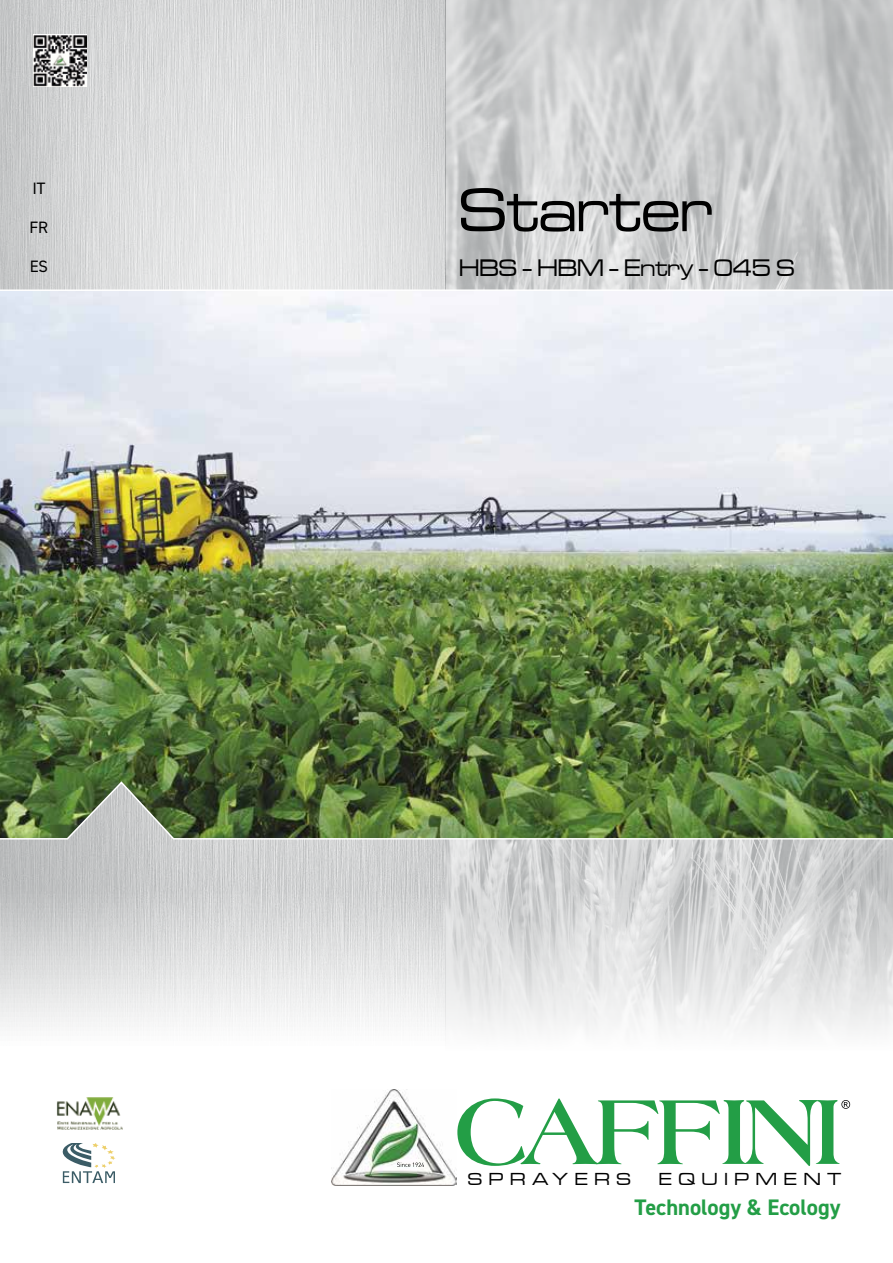
<style>
.page{position:relative;width:893px;height:1263px;background:#fff}
.page>*{position:absolute;margin:0;border:0;box-sizing:border-box;transform-origin:0 0}
.t1{font:500 expanded 64.5px "Microgramma Com";letter-spacing:.01em;color:#000;scale:.92 1}
.t2{font:500 expanded 24.75px "Microgramma Com";color:#000;scale:.92 1}
.t3{font:700 22.5px "DIN2014";color:#239e46}
.t4{font:500 expanded 18px "Microgramma Com";letter-spacing:.38em;color:#000}
.t5{font:16.5px "DIN2014";color:#000}
</style>
<div class="page">
<img style="left:0;top:0;width:446px;height:1090px">
<img style="left:446px;top:840px;width:447px;height:192px">
<img style="left:446px;top:0;width:447px;height:289px">
<svg style="left:63px;top:1143px;width:52px;height:40px"></svg>
<svg style="left:457px;top:1098px;width:393px;height:68px"></svg>
<img style="left:0;top:289px;width:893px;height:551px">
<img style="left:331px;top:1090px;width:126px;height:95px">
<svg style="left:397px;top:1162px;width:27px;height:5px"></svg>
<img style="left:56px;top:1097px;width:67px;height:33px">
<img style="left:34px;top:34px;width:52px;height:53px">
<p class="t5" style="left:32px;top:178px;width:15px">IT</p>
<p class="t5" style="left:30px;top:217px;width:20px">FR</p>
<p class="t5" style="left:30px;top:256px;width:20px">ES</p>
<h1 class="t1" style="left:459px;top:169px;width:276px">Starter</h1>
<p class="t2" style="left:459px;top:252px;width:366px">HBS - HBM - Entry - 045 S</p>
<p class="t4" style="left:468px;top:1167px;width:165px">SPRAYERS</p>
<p class="t4" style="left:659px;top:1167px;width:184px">EQUIPMENT</p>
<p class="t3" style="left:635px;top:1192px;width:207px">Technology &amp; Ecology</p>
</div>
